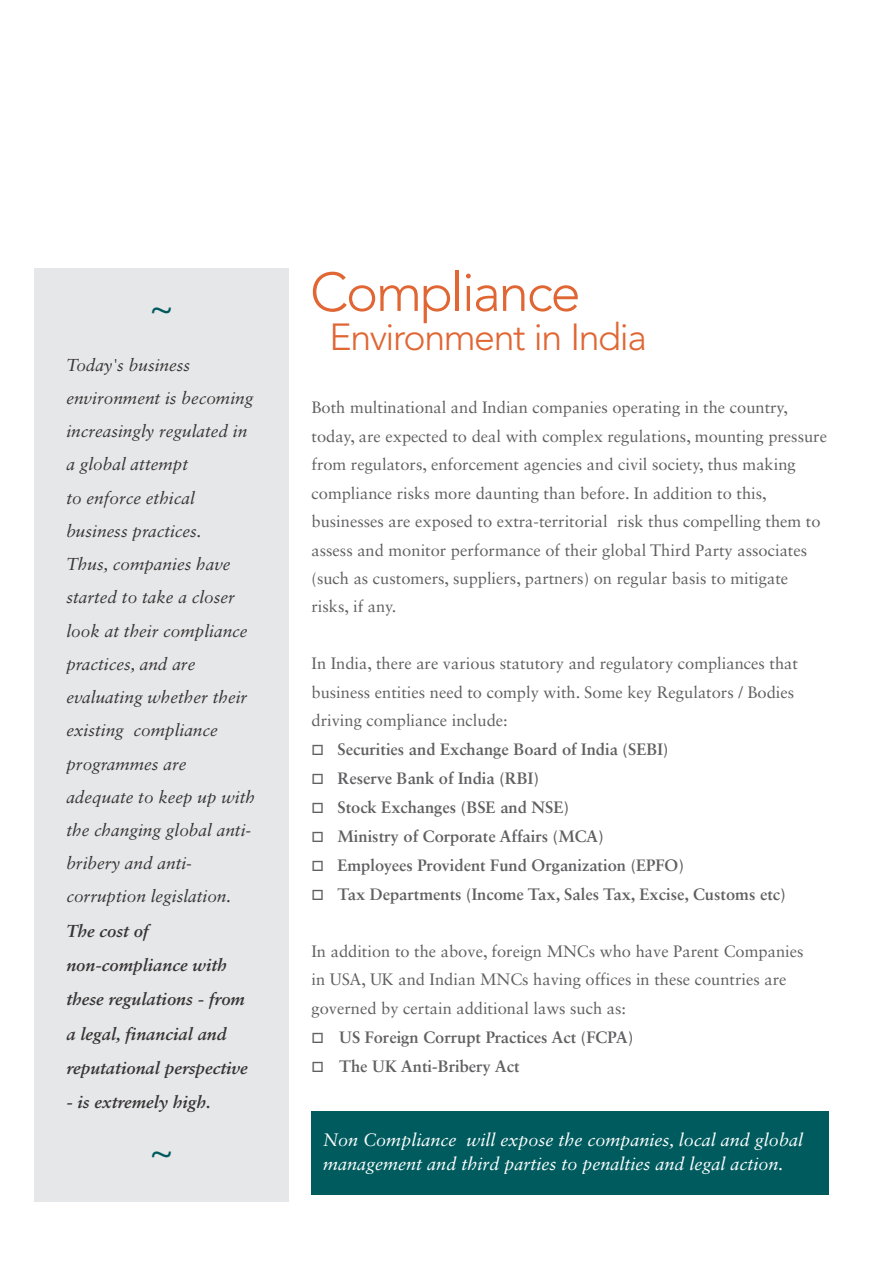
<style>
.page{position:relative;width:889px;height:1268px;background:#fff}
.page>*{position:absolute;margin:0;border:0;box-sizing:border-box;transform-origin:0 0}
.t1{font:300 54px "Avenir LT Std";letter-spacing:-.04em;color:#e06634}
.t2{font:300 37.5px "Avenir LT Std";letter-spacing:-.04em;color:#e06634}
.t3{font:36px "Koz Go Pro";color:#005b5e;scale:.94 1}
.t4{font:italic 18px/23.2px "Sabon LT Std";color:#fefefe}
.t5{font:italic 17.25px/33.2px "Sabon LT Std";color:#373435}
.t6{font:italic 700 17.25px/34.3px "Sabon LT Std";color:#373435}
.t7{font:16.5px/28.3px "Sabon LT Std";color:#606062}
.t8{font:700 16.5px "Sabon LT Std";color:#606062}
</style>
<div class="page">
<div style="left:34px;top:269px;width:255px;height:932px;background:#e6e7e8"></div>
<div style="left:311px;top:1111px;width:518px;height:83px;background:#005b5e"></div>
<h3 class="t3" style="left:150px;top:290px;width:26px">~</h3>
<p class="t5" style="left:66px;top:349px;width:190px">Today's business environment is becoming increasingly regulated in a global attempt<br>to enforce ethical business practices.<br>Thus, companies have started to take a closer look at their compliance practices, and are evaluating whether their existing compliance programmes are adequate to keep up with the changing global anti&shy;bribery and anti&shy;corruption legislation.</p>
<p class="t6" style="left:66px;top:914px;width:183px">The cost of non-compliance with these regulations - from a legal, financial and reputational perspective</p>
<p class="t6" style="left:66px;top:1086px;width:146px">- is extremely high.</p>
<h3 class="t3" style="left:150px;top:1133px;width:26px">~</h3>
<h1 class="t1" style="left:310px;top:270px;width:272px">Compliance</h1>
<h2 class="t2" style="left:329px;top:322px;width:319px">Environment in India</h2>
<p class="t7" style="left:311px;top:395px;width:517px">Both multinational and Indian companies operating in the country, today, are expected to deal with complex regulations, mounting pressure from regulators, enforcement agencies and civil society, thus making compliance risks more daunting than before. In addition to this, businesses are exposed to extra-territorial risk thus compelling them to assess and monitor performance of their global Third Party associates (such as customers, suppliers, partners) on regular basis to mitigate risks, if any.</p>
<p class="t7" style="left:311px;top:650px;width:488px">In India, there are various statutory and regulatory compliances that business entities need to comply with. Some key Regulators / Bodies driving compliance include:</p>
<p class="t8" style="left:311px;top:742px;width:358px">□ Securities and Exchange Board of India (SEBI)</p>
<p class="t8" style="left:311px;top:771px;width:229px">□ Reserve Bank of India (RBI)</p>
<p class="t8" style="left:311px;top:800px;width:259px">□ Stock Exchanges (BSE and NSE)</p>
<p class="t8" style="left:311px;top:829px;width:293px">□ Ministry of Corporate Affairs (MCA)</p>
<p class="t8" style="left:311px;top:858px;width:374px">□ Employees Provident Fund Organization (EPFO)</p>
<p class="t8" style="left:311px;top:887px;width:475px">□ Tax Departments (Income Tax, Sales Tax, Excise, Customs etc)</p>
<p class="t7" style="left:311px;top:938px;width:493px">In addition to the above, foreign MNCs who have Parent Companies in USA, UK and Indian MNCs having offices in these countries are governed by certain additional laws such as:</p>
<p class="t8" style="left:311px;top:1030px;width:323px">□ US Foreign Corrupt Practices Act (FCPA)</p>
<p class="t8" style="left:311px;top:1059px;width:209px">□ The UK Anti-Bribery Act</p>
<p class="t4" style="left:323px;top:1129px;width:481px">Non Compliance will expose the companies, local and global management and third parties to penalties and legal action.</p>
</div>
